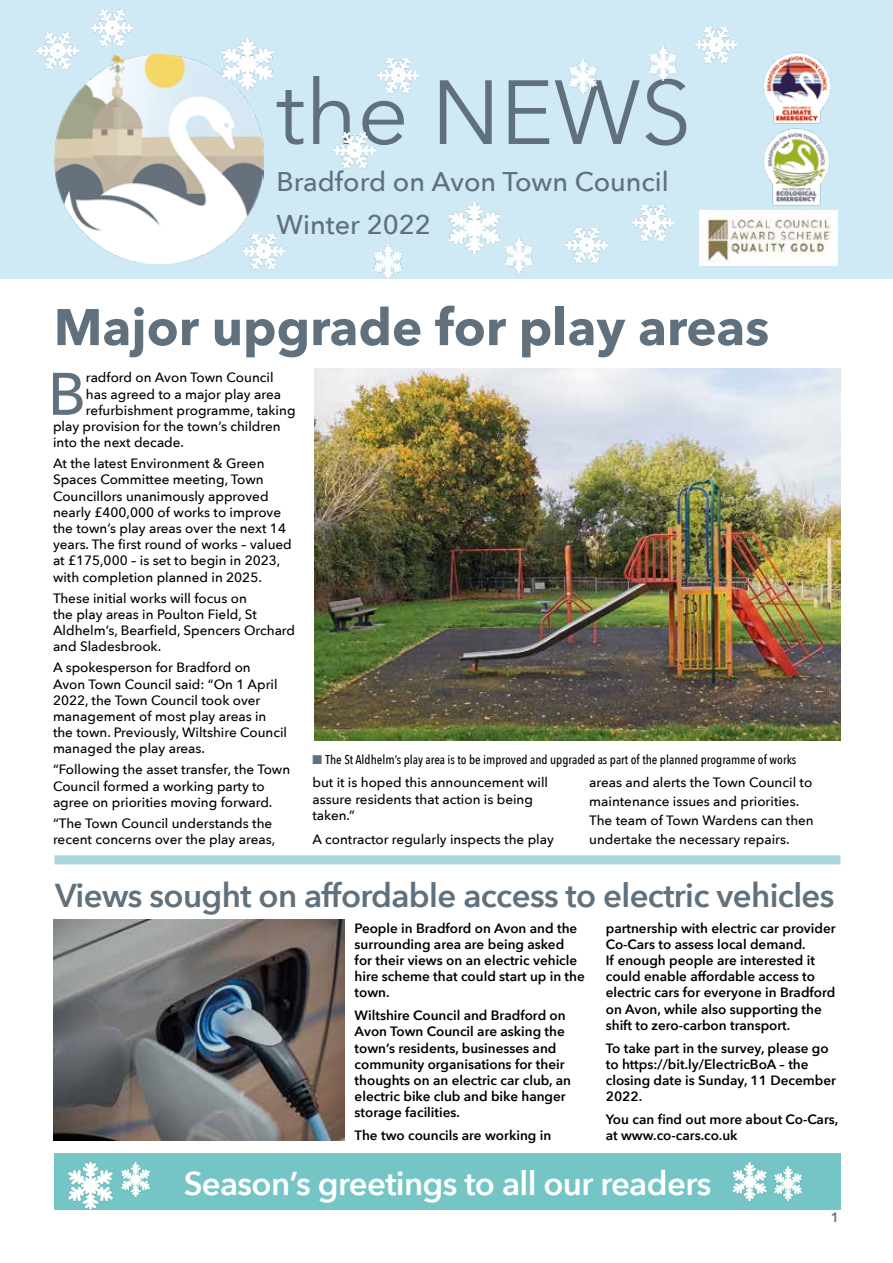
<style>
.page{position:relative;width:893px;height:1263px;background:#fff}
.page>*{position:absolute;margin:0;border:0;box-sizing:border-box;transform-origin:0 0}
.t1{font:90px "Avenir Next";color:#60717d}
.t2{font:500 59.25px "Avenir Next";color:#60717d}
.t3{font:700 51px "Avenir Next";color:#60717d}
.t4{font:600 33px "Avenir Next";letter-spacing:-.02em;color:#60717d}
.t5{font:600 33px "Avenir Next";letter-spacing:-.02em;color:#fff}
.t6{font:500 27px/43px "Avenir Next";color:#60717d}
.t7{font:500 13.5px/16.2px "Avenir Next";color:#000}
.t8{font:600 13.5px/16.2px "Avenir Next";color:#000}
.t9{font:600 13.5px "Avenir Next";color:#60717d}
.t10{font:500 12.75px "Avenir Next Condensed";color:#000}
.s1{color:#60717d}
</style>
<div class="page">
<div style="left:0;top:0;width:893px;height:279px;background:#cfe9f5"></div>
<img style="left:54px;top:54px;width:210px;height:210px">
<img style="left:763px;top:52px;width:68px;height:71px">
<img style="left:752px;top:123px;width:86px;height:88px">
<img style="left:699px;top:211px;width:139px;height:55px">
<img style="left:314px;top:369px;width:526px;height:371px">
<img style="left:53px;top:919px;width:292px;height:221px">
<div style="left:54px;top:855px;width:786px;height:9px;background:#a7d7d8"></div>
<div style="left:54px;top:1153px;width:786px;height:57px;background:#75c5c6"></div>
<img style="left:695px;top:28px;width:42px;height:36px">
<img style="left:632px;top:206px;width:42px;height:36px">
<img style="left:566px;top:228px;width:41px;height:36px">
<img style="left:334px;top:133px;width:41px;height:36px">
<img style="left:377px;top:58px;width:42px;height:36px">
<img style="left:243px;top:234px;width:41px;height:36px">
<img style="left:37px;top:32px;width:41px;height:39px">
<img style="left:91px;top:9px;width:42px;height:38px">
<img style="left:448px;top:203px;width:53px;height:51px">
<img style="left:505px;top:238px;width:29px;height:34px">
<img style="left:374px;top:244px;width:29px;height:35px">
<img style="left:649px;top:47px;width:29px;height:34px">
<img style="left:569px;top:60px;width:29px;height:34px">
<img style="left:219px;top:38px;width:55px;height:52px">
<img style="left:67px;top:1163px;width:47px;height:46px">
<img style="left:732px;top:1162px;width:35px;height:38px">
<img style="left:121px;top:1162px;width:30px;height:34px">
<img style="left:774px;top:1167px;width:29px;height:34px">
<h1 class="t1" style="left:276px;top:37px;width:417px">the NEWS</h1>
<h3 class="t6" style="left:276px;top:159px;width:394px">Bradford on Avon Town Council<br>Winter 2022</h3>
<h3 class="t3" style="left:54px;top:283px;width:717px">Major upgrade for play areas</h3>
<h2 class="t2" style="left:48px;top:344px;width:40px">B</h2>
<p class="t7" style="left:86px;top:369px;width:189px">radford on Avon Town Council</p>
<p class="t7" style="left:86px;top:385px;width:197px">has agreed to a major play area</p>
<p class="t7" style="left:86px;top:402px;width:211px">refurbishment programme, taking</p>
<p class="t7" style="left:53px;top:418px;width:229px">play provision for the town’s children</p>
<p class="t7" style="left:53px;top:434px;width:133px">into the next decade.</p>
<p class="t7" style="left:53px;top:455px;width:240px">At the latest Environment &amp; Green Spaces Committee meeting, Town Councillors unanimously approved nearly £400,000 of works to improve the town’s play areas over the next 14 years. The first round of works – valued at £175,000 – is set to begin in 2023, with completion planned in 2025.</p>
<p class="t7" style="left:53px;top:589px;width:244px">These initial works will focus on<br>the play areas in Poulton Field, St<br>Aldhelm’s, Bearfield, Spencers Orchard and Sladesbrook.</p>
<p class="t7" style="left:53px;top:659px;width:236px">A spokesperson for Bradford on<br>Avon Town Council said: “On 1 April<br>2022, the Town Council took over management of most play areas in the town. Previously, Wiltshire Council managed the play areas.</p>
<p class="t7" style="left:53px;top:761px;width:239px">“Following the asset transfer, the Town<br>Council formed a working party to agree on priorities moving forward.</p>
<p class="t7" style="left:53px;top:815px;width:224px">“The Town Council understands the recent concerns over the play areas,</p>
<p class="t10" style="left:312px;top:751px;width:486px"><span class="s1">■</span> The St Aldhelm’s play area is to be improved and upgraded as part of the planned programme of works</p>
<p class="t7" style="left:312px;top:774px;width:237px">but it is hoped this announcement will assure residents that action is being taken.”</p>
<p class="t7" style="left:312px;top:831px;width:243px">A contractor regularly inspects the play</p>
<h3 class="t4" style="left:55px;top:867px;width:781px">Views sought on affordable access to electric vehicles</h3>
<p class="t8" style="left:355px;top:919px;width:232px">People in Bradford on Avon and the surrounding area are being asked for their views on an electric vehicle hire scheme that could start up in the town.</p>
<p class="t8" style="left:355px;top:1007px;width:218px">Wiltshire Council and Bradford on<br>Avon Town Council are asking the town’s residents, businesses and community organisations for their thoughts on an electric car club, an electric bike club and bike hanger storage facilities.</p>
<p class="t8" style="left:355px;top:1127px;width:198px">The two councils are working in</p>
<p class="t7" style="left:589px;top:773px;width:226px;line-height:18.9px">areas and alerts the Town Council to maintenance issues and priorities.<br>The team of Town Wardens can then undertake the necessary repairs.</p>
<p class="t8" style="left:606px;top:919px;width:231px">partnership with electric car provider Co-Cars to assess local demand.<br>If enough people are interested it could enable affordable access to electric cars for everyone in Bradford on Avon, while also supporting the shift to zero-carbon transport.</p>
<p class="t8" style="left:606px;top:1039px;width:232px">To take part in the survey, please go to https://bit.ly/ElectricBoA – the closing date is Sunday, 11 December<br>2022.</p>
<p class="t8" style="left:606px;top:1111px;width:234px">You can find out more about Co-Cars, at www.co-cars.co.uk</p>
<h3 class="t5" style="left:184px;top:1155px;width:529px">Season’s greetings to all our readers</h3>
<p class="t9" style="left:831px;top:1206px;width:10px">1</p>
</div>
